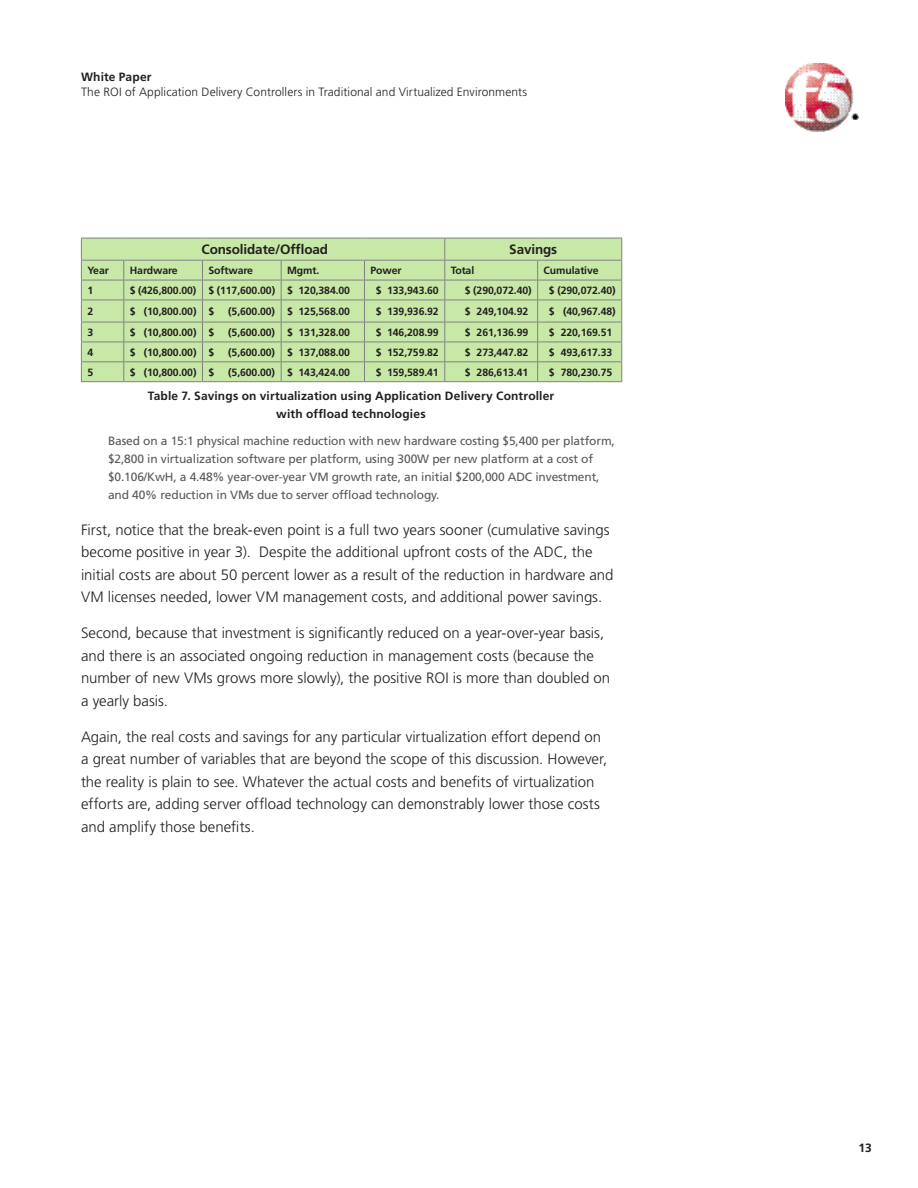
<style>
.page{position:relative;width:918px;height:1188px;background:#fff}
.page>*{position:absolute;margin:0;border:0;box-sizing:border-box;transform-origin:0 0}
.WP-Copy{font:300 15px/22.5px "Frutiger LT Std";color:#231f20}
.t1{font:700 13.5px "Frutiger LT Std";letter-spacing:-.01em;color:#231f20}
.WP_FB_copy{font:12px/18px "Frutiger LT Std";letter-spacing:-.01em;color:#57585a}
.WP-Image_Description{font:700 12px "Frutiger LT Std";letter-spacing:.015em;color:#231f20}
.t2{font:300 12px "Frutiger LT Std";letter-spacing:.005em;color:#231f20}
.t3{font:700 10.5px "Frutiger LT Std";letter-spacing:-.01em;color:#231f20}
</style>
<div class="page">
<svg style="left:81px;top:238px;width:541px;height:143px"></svg>
<hr style="left:81px;top:381px;width:43px;height:1px;background:#808083">
<hr style="left:124px;top:381px;width:78px;height:1px;background:#808083">
<hr style="left:202px;top:381px;width:79px;height:1px;background:#808083">
<hr style="left:281px;top:381px;width:83px;height:1px;background:#808083">
<hr style="left:364px;top:381px;width:81px;height:1px;background:#808083">
<hr style="left:445px;top:381px;width:93px;height:1px;background:#808083">
<hr style="left:538px;top:381px;width:84px;height:1px;background:#808083">
<img style="left:785px;top:64px;width:74px;height:67px">
<p class="WP-Image_Description" style="left:81px;top:70px;width:72px">White Paper</p>
<p class="t2" style="left:81px;top:85px;width:448px">The ROI of Application Delivery Controllers in Traditional and Virtualized Environments</p>
<p class="t1" style="left:202px;top:242px;width:128px">Consolidate/Offload</p>
<p class="t1" style="left:509px;top:242px;width:49px">Savings</p>
<p class="t3" style="left:87px;top:264px;width:23px">Year</p>
<p class="t3" style="left:130px;top:264px;width:49px">Hardware</p>
<p class="t3" style="left:208px;top:264px;width:46px">Software</p>
<p class="t3" style="left:287px;top:264px;width:34px">Mgmt.</p>
<p class="t3" style="left:370px;top:264px;width:33px">Power</p>
<p class="t3" style="left:451px;top:264px;width:25px">Total</p>
<p class="t3" style="left:544px;top:264px;width:57px">Cumulative</p>
<p class="t3" style="left:87px;top:284px;width:7px">1</p>
<p class="t3" style="left:130px;top:284px;width:68px">$ (426,800.00)</p>
<p class="t3" style="left:208px;top:284px;width:68px">$ (117,600.00)</p>
<p class="t3" style="left:287px;top:284px;width:64px">$ 120,384.00</p>
<p class="t3" style="left:376px;top:284px;width:64px">$ 133,943.60</p>
<p class="t3" style="left:465px;top:284px;width:68px">$ (290,072.40)</p>
<p class="t3" style="left:549px;top:284px;width:68px">$ (290,072.40)</p>
<p class="t3" style="left:87px;top:305px;width:7px">2</p>
<p class="t3" style="left:130px;top:305px;width:68px">$ (10,800.00)</p>
<p class="t3" style="left:208px;top:305px;width:7px">$</p>
<p class="t3" style="left:228px;top:305px;width:48px">(5,600.00)</p>
<p class="t3" style="left:287px;top:305px;width:64px">$ 125,568.00</p>
<p class="t3" style="left:376px;top:305px;width:64px">$ 139,936.92</p>
<p class="t3" style="left:465px;top:305px;width:65px">$ 249,104.92</p>
<p class="t3" style="left:549px;top:305px;width:68px">$ (40,967.48)</p>
<p class="t3" style="left:87px;top:326px;width:7px">3</p>
<p class="t3" style="left:130px;top:326px;width:68px">$ (10,800.00)</p>
<p class="t3" style="left:208px;top:326px;width:7px">$</p>
<p class="t3" style="left:228px;top:326px;width:48px">(5,600.00)</p>
<p class="t3" style="left:287px;top:326px;width:64px">$ 131,328.00</p>
<p class="t3" style="left:376px;top:326px;width:64px">$ 146,208.99</p>
<p class="t3" style="left:465px;top:326px;width:65px">$ 261,136.99</p>
<p class="t3" style="left:549px;top:326px;width:65px">$ 220,169.51</p>
<p class="t3" style="left:87px;top:346px;width:7px">4</p>
<p class="t3" style="left:130px;top:346px;width:68px">$ (10,800.00)</p>
<p class="t3" style="left:208px;top:346px;width:7px">$</p>
<p class="t3" style="left:228px;top:346px;width:48px">(5,600.00)</p>
<p class="t3" style="left:287px;top:346px;width:64px">$ 137,088.00</p>
<p class="t3" style="left:376px;top:346px;width:64px">$ 152,759.82</p>
<p class="t3" style="left:465px;top:346px;width:65px">$ 273,447.82</p>
<p class="t3" style="left:549px;top:346px;width:65px">$ 493,617.33</p>
<p class="t3" style="left:87px;top:366px;width:7px">5</p>
<p class="t3" style="left:130px;top:366px;width:68px">$ (10,800.00)</p>
<p class="t3" style="left:208px;top:366px;width:7px">$</p>
<p class="t3" style="left:228px;top:366px;width:48px">(5,600.00)</p>
<p class="t3" style="left:287px;top:366px;width:64px">$ 143,424.00</p>
<p class="t3" style="left:376px;top:366px;width:64px">$ 159,589.41</p>
<p class="t3" style="left:465px;top:366px;width:65px">$ 286,613.41</p>
<p class="t3" style="left:549px;top:366px;width:65px">$ 780,230.75</p>
<p class="WP-Image_Description" style="left:148px;top:389px;width:408px">Table 7. Savings on virtualization using Application Delivery Controller</p>
<p class="WP-Image_Description" style="left:276px;top:407px;width:151px">with offload technologies</p>
<p class="WP_FB_copy" style="left:108px;top:432px;width:508px">Based on a 15:1 physical machine reduction with new hardware costing $5,400 per platform, $2,800 in virtualization software per platform, using 300W per new platform at a cost of $0.106/KwH, a 4.48% year-over-year VM growth rate, an initial $200,000 ADC investment, and 40% reduction in VMs due to server offload technology.</p>
<p class="WP-Copy" style="left:81px;top:518px;width:534px">First, notice that the break-even point is a full two years sooner (cumulative savings become positive in year 3). Despite the additional upfront costs of the ADC, the initial costs are about 50 percent lower as a result of the reduction in hardware and VM licenses needed, lower VM management costs, and additional power savings.</p>
<p class="WP-Copy" style="left:81px;top:622px;width:531px">Second, because that investment is significantly reduced on a year-over-year basis, and there is an associated ongoing reduction in management costs (because the number of new VMs grows more slowly), the positive ROI is more than doubled on a yearly basis.</p>
<p class="WP-Copy" style="left:81px;top:725px;width:528px">Again, the real costs and savings for any particular virtualization effort depend on a great number of variables that are beyond the scope of this discussion. However, the reality is plain to see. Whatever the actual costs and benefits of virtualization efforts are, adding server offload technology can demonstrably lower those costs and amplify those benefits.</p>
<p class="WP-Image_Description" style="left:859px;top:1141px;width:15px">13</p>
</div>
